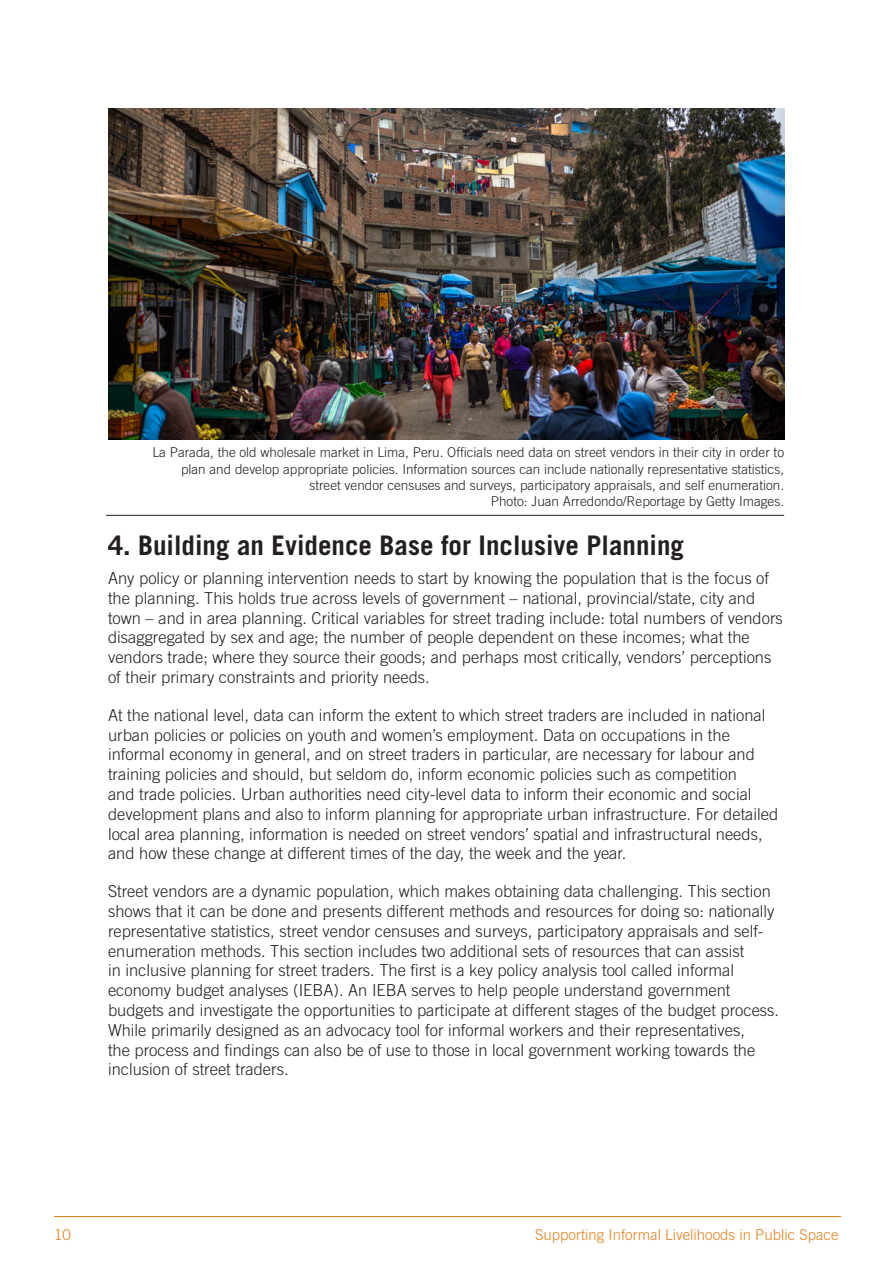
<style>
.page{position:relative;width:893px;height:1263px;background:#fff}
.page>*{position:absolute;margin:0;border:0;box-sizing:border-box;transform-origin:0 0}
.PS_2nd_Headline{font:700 27px "Trade Gothic";color:#231f20}
.PS_Paragraph{font:300 16.5px/19.8px "Trade Gothic";color:#231f20}
.t1{font:300 15px "Trade Gothic";color:#e4801b}
.PS_Photo_Captions{font:300 13.5px/16.2px "Trade Gothic";color:#231f20;text-align:right}
</style>
<div class="page">
<hr style="left:54px;top:1216px;width:787px;height:1px;background:#e4801b">
<hr style="left:106px;top:515px;width:678px;height:1px;background:#231f20">
<img style="left:108px;top:108px;width:676px;height:332px">
<p class="PS_Photo_Captions" style="left:153px;top:444px;width:633px">La Parada, the old wholesale market in Lima, Peru. Officials need data on street vendors in their city in order to plan and develop appropriate policies. Information sources can include nationally representative statistics, street vendor censuses and surveys, participatory appraisals, and self enumeration.<br>Photo: Juan Arredondo/Reportage by Getty Images.</p>
<p class="PS_2nd_Headline" style="left:108px;top:529px;width:578px">4. Building an Evidence Base for Inclusive Planning</p>
<p class="PS_Paragraph" style="left:108px;top:568px;width:676px">Any policy or planning intervention needs to start by knowing the population that is the focus of the planning. This holds true across levels of government – national, provincial/state, city and town – and in area planning. Critical variables for street trading include: total numbers of vendors disaggregated by sex and age; the number of people dependent on these incomes; what the vendors trade; where they source their goods; and perhaps most critically, vendors’ perceptions of their primary constraints and priority needs.</p>
<p class="PS_Paragraph" style="left:108px;top:705px;width:672px">At the national level, data can inform the extent to which street traders are included in national urban policies or policies on youth and women’s employment. Data on occupations in the informal economy in general, and on street traders in particular, are necessary for labour and training policies and should, but seldom do, inform economic policies such as competition<br>and trade policies. Urban authorities need city-level data to inform their economic and social development plans and also to inform planning for appropriate urban infrastructure. For detailed local area planning, information is needed on street vendors’ spatial and infrastructural needs, and how these change at different times of the day, the week and the year.</p>
<p class="PS_Paragraph" style="left:108px;top:881px;width:673px">Street vendors are a dynamic population, which makes obtaining data challenging. This section shows that it can be done and presents different methods and resources for doing so: nationally representative statistics, street vendor censuses and surveys, participatory appraisals and self&shy;enumeration methods. This section includes two additional sets of resources that can assist<br>in inclusive planning for street traders. The first is a key policy analysis tool called informal economy budget analyses (IEBA). An IEBA serves to help people understand government budgets and investigate the opportunities to participate at different stages of the budget process.<br>While primarily designed as an advocacy tool for informal workers and their representatives,<br>the process and findings can also be of use to those in local government working towards the inclusion of street traders.</p>
<p class="t1" style="left:54px;top:1226px;width:18px">10</p>
<p class="t1" style="left:535px;top:1226px;width:305px">Supporting Informal Livelihoods in Public Space</p>
</div>
